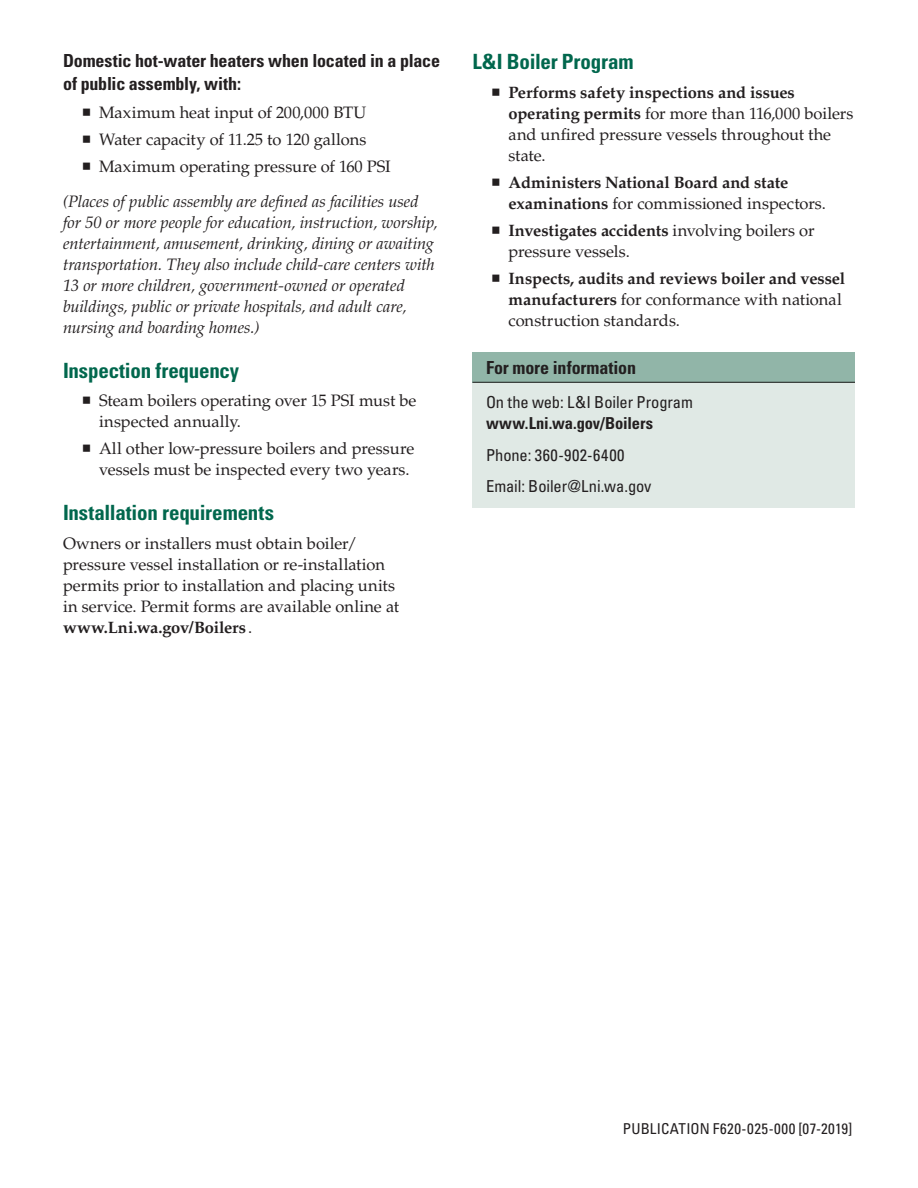
<style>
.page{position:relative;width:918px;height:1188px;background:#fff}
.page>*{position:absolute;margin:0;border:0;box-sizing:border-box;transform-origin:0 0}
.Subhead_Level_1{font:700 condensed 21px "Univers LT Std";letter-spacing:-.01em;color:#01674d}
.Subhead_Level_2{font:700 condensed 18px/22.5px "Univers LT Std";letter-spacing:-.01em;color:#231f20}
.Box_Header{font:700 condensed 18px "Univers LT Std";letter-spacing:-.005em;color:#231f20}
.Body_-_11{font:16.5px/21px "Palatino LT Std";color:#231f20}
.Body_-_11-2{font:italic 16.5px/21px "Palatino LT Std";letter-spacing:-.005em;color:#231f20}
.t1{font:700 16.5px/21px "Palatino LT Std";letter-spacing:-.01em;color:#231f20}
.Box_Body_-_11{font:condensed 16.5px "Univers LT Std";letter-spacing:-.005em;color:#231f20}
.Box_Body_-_11-2{font:700 condensed 16.5px "Univers LT Std";letter-spacing:-.005em;color:#231f20}
.Box_Body_-_11-3{font:condensed 16.5px "Univers LT Std";letter-spacing:.035em;color:#231f20}
.Publication_Number{font:condensed 15px "Univers LT Std";letter-spacing:.025em;color:#231f20}
.s1{font-weight:700}
.s2{font-weight:400}
</style>
<div class="page">
<div style="left:472px;top:352px;width:383px;height:30px;background:#91b5a8"></div>
<hr style="left:472px;top:382px;width:383px;height:1px;background:#231f20">
<div style="left:472px;top:383px;width:383px;height:40px;background:#e0e9e5"></div>
<div style="left:472px;top:404px;width:383px;height:40px;background:#e0e9e5"></div>
<div style="left:472px;top:435px;width:383px;height:41px;background:#e0e9e5"></div>
<div style="left:472px;top:467px;width:383px;height:40px;background:#e0e9e5"></div>
<p class="Subhead_Level_2" style="left:63px;top:49px;width:379px">Domestic hot-water heaters when located in a place of public assembly, with:</p>
<p class="Body_-_11" style="left:99px;top:102px;width:269px">Maximum heat input of 200,000 BTU</p>
<p class="Body_-_11" style="left:99px;top:129px;width:269px">Water capacity of 11.25 to 120 gallons</p>
<p class="Body_-_11" style="left:99px;top:156px;width:293px">Maximum operating pressure of 160 PSI</p>
<p class="Body_-_11-2" style="left:63px;top:191px;width:376px">(Places of public assembly are defined as facilities used for 50 or more people for education, instruction, worship, entertainment, amusement, drinking, dining or awaiting transportation. They also include child-care centers with 13 or more children, government-owned or operated buildings, public or private hospitals, and adult care, nursing and boarding homes.)</p>
<p class="Subhead_Level_1" style="left:63px;top:357px;width:178px">Inspection frequency</p>
<p class="Body_-_11" style="left:99px;top:390px;width:319px">Steam boilers operating over 15 PSI must be inspected annually.</p>
<p class="Body_-_11" style="left:99px;top:438px;width:317px">All other low-pressure boilers and pressure vessels must be inspected every two years.</p>
<p class="Subhead_Level_1" style="left:63px;top:500px;width:213px">Installation requirements</p>
<p class="Body_-_11" style="left:63px;top:533px;width:338px">Owners or installers must obtain boiler/ pressure vessel installation or re-installation permits prior to installation and placing units in service. Permit forms are available online at <span class="s1">www.Lni.wa.gov/Boilers</span> .</p>
<p class="Subhead_Level_1" style="left:472px;top:49px;width:163px">L&amp;I Boiler Program</p>
<p class="Body_-_11" style="left:508px;top:82px;width:346px"><span class="s1">Performs safety inspections and issues operating permits</span> for more than 116,000 boilers and unfired pressure vessels throughout the state.</p>
<p class="t1" style="left:508px;top:172px;width:319px">Administers National Board and state examinations <span class="s2">for commissioned inspectors.</span></p>
<p class="Body_-_11" style="left:508px;top:220px;width:308px"><span class="s1">Investigates accidents</span> involving boilers or pressure vessels.</p>
<p class="t1" style="left:508px;top:268px;width:338px">Inspects, audits and reviews boiler and vessel manufacturers <span class="s2">for conformance with national construction standards.</span></p>
<p class="Box_Header" style="left:486px;top:356px;width:152px">For more information</p>
<p class="Box_Body_-_11" style="left:486px;top:392px;width:208px">On the web: L&amp;I Boiler Program</p>
<p class="Box_Body_-_11-2" style="left:486px;top:413px;width:169px">www.Lni.wa.gov/Boilers</p>
<p class="Box_Body_-_11-3" style="left:486px;top:444px;width:140px">Phone: 360-902-6400</p>
<p class="Box_Body_-_11" style="left:486px;top:476px;width:167px">Email: Boiler@Lni.wa.gov</p>
<p class="Publication_Number" style="left:623px;top:1119px;width:231px">PUBLICATION F620-025-000 [07-2019]</p>
</div>
